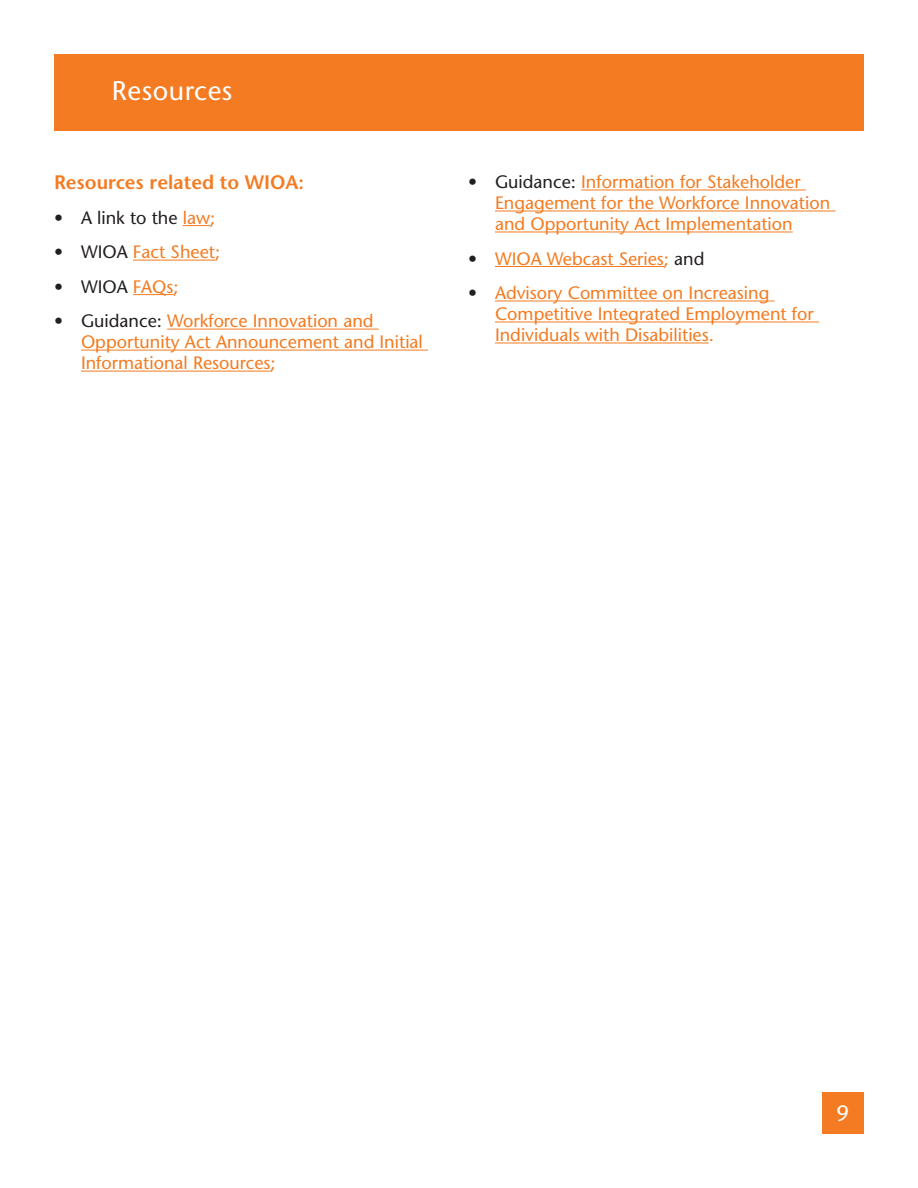
<style>
.page{position:relative;width:918px;height:1188px;background:#fff}
.page>*{position:absolute;margin:0;border:0;box-sizing:border-box;transform-origin:0 0}
.Headline{font:500 27px "Stone Sans Std";letter-spacing:.02em;color:#fff}
.t1{font:500 22.2px "Stone Sans Std";color:#fff}
.subhead{font:600 19.5px "Stone Sans Std";color:#f47b21}
.t2{font:500 18px/21px "Stone Sans Std";color:#f47b21}
.t3{font:500 18px "Stone Sans Std";color:#231f20}
.s1{color:#f47b21}
.s2{color:#231f20}
</style>
<div class="page">
<div style="left:823px;top:1092px;width:41px;height:42px;background:#f47b21"></div>
<div style="left:54px;top:54px;width:810px;height:76px;background:#f47b21"></div>
<svg style="left:183px;top:225px;width:27px;height:1px"></svg>
<hr style="left:133px;top:260px;width:82px;height:1px;background:#f47b21">
<hr style="left:133px;top:294px;width:40px;height:1px;background:#f47b21">
<hr style="left:167px;top:329px;width:212px;height:1px;background:#f47b21">
<hr style="left:81px;top:350px;width:347px;height:1px;background:#f47b21">
<hr style="left:81px;top:371px;width:190px;height:1px;background:#f47b21">
<hr style="left:581px;top:190px;width:225px;height:1px;background:#f47b21">
<hr style="left:495px;top:211px;width:340px;height:1px;background:#f47b21">
<hr style="left:495px;top:232px;width:298px;height:1px;background:#f47b21">
<hr style="left:495px;top:266px;width:169px;height:1px;background:#f47b21">
<hr style="left:495px;top:301px;width:280px;height:1px;background:#f47b21">
<hr style="left:495px;top:322px;width:324px;height:1px;background:#f47b21">
<hr style="left:495px;top:343px;width:214px;height:1px;background:#f47b21">
<p class="Headline" style="left:112px;top:74px;width:122px">Resources</p>
<p class="subhead" style="left:54px;top:171px;width:252px">Resources related to WIOA:</p>
<p class="t3" style="left:54px;top:207px;width:163px">• A link to the <span class="s1">law;</span></p>
<p class="t2" style="left:54px;top:242px;width:168px"><span class="s2">• WIOA</span> Fact Sheet;</p>
<p class="t3" style="left:54px;top:276px;width:126px">• WIOA <span class="s1">FAQs;</span></p>
<p class="t2" style="left:81px;top:311px;width:343px;text-indent:-27px"><span class="s2">• Guidance:</span> Workforce Innovation and<br>Opportunity Act Announcement and Initial<br>Informational Resources;</p>
<p class="t2" style="left:495px;top:171px;width:337px;text-indent:-27px"><span class="s2">• Guidance:</span> Information for Stakeholder<br>Engagement for the Workforce Innovation and Opportunity Act Implementation</p>
<p class="t2" style="left:468px;top:248px;width:238px"><span class="s2">•</span> WIOA Webcast Series; <span class="s2">and</span></p>
<p class="t2" style="left:495px;top:282px;width:320px;text-indent:-27px"><span class="s2">•</span> Advisory Committee on Increasing<br>Competitive Integrated Employment for<br>Individuals with Disabilities.</p>
<p class="t1" style="left:837px;top:1100px;width:14px">9</p>
</div>
